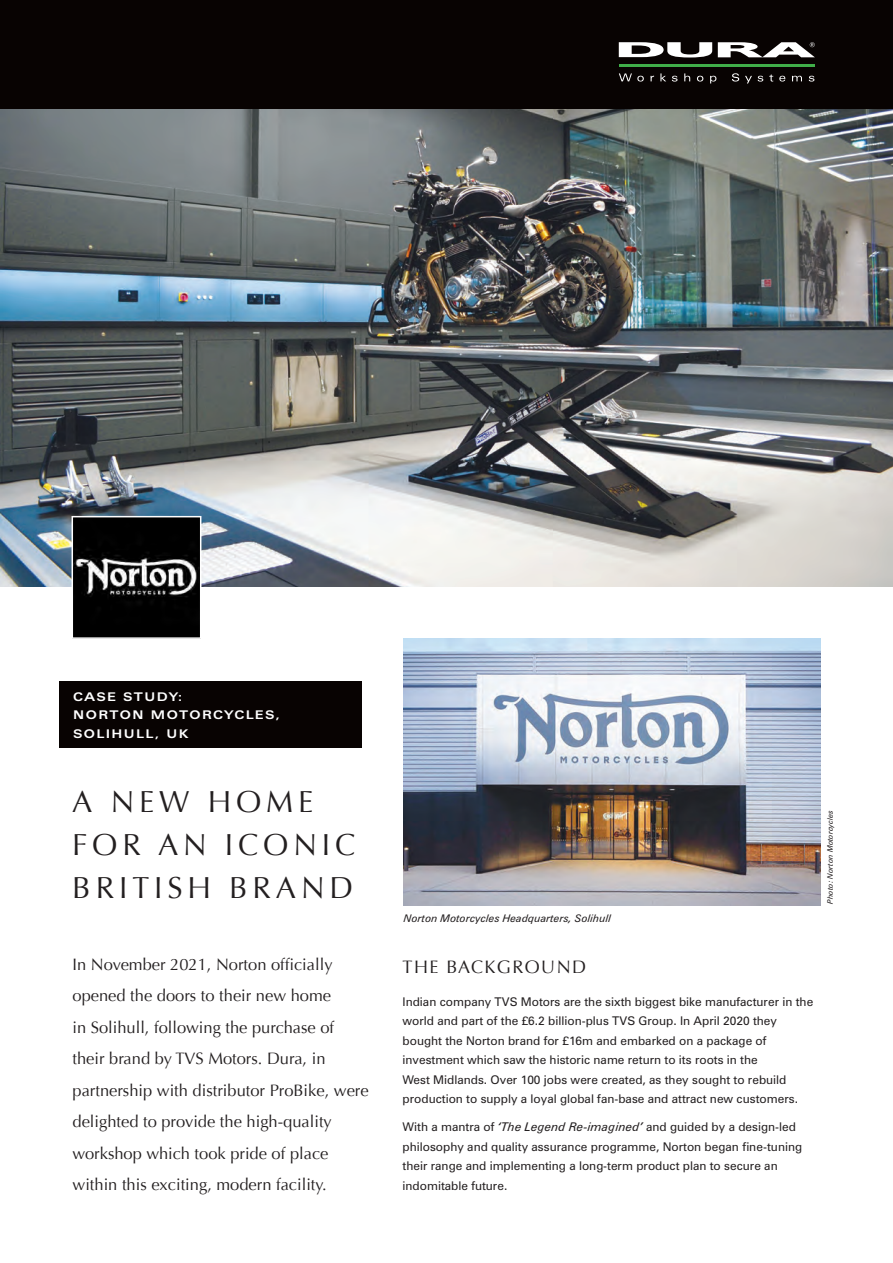
<style>
.page{position:relative;width:893px;height:1263px;background:#fff}
.page>*{position:absolute;margin:0;border:0;box-sizing:border-box;transform-origin:0 0}
.t1{font:30.3px/42.9px "Optima";letter-spacing:.16em;color:#231f20}
.t2{font:18px "Optima";letter-spacing:.08em;color:#231f20}
.t3{font:16.5px/31.5px "Optima";color:#231f20}
.t4{font:12px/19.5px "Zurich BT";color:#231f20}
.t5{font:700 expanded 12px/18.5px "Zurich BT";letter-spacing:.12em;color:#fff}
.t6{font:italic 10.5px "Zurich BT";color:#231f20}
.t7{font:italic 7.5px "Zurich BT";color:#231f20}
.s1{font-style:italic}
</style>
<div class="page">
<img style="left:0;top:108px;width:893px;height:479px">
<div style="left:59px;top:681px;width:302px;height:67px;background:#080302"></div>
<img style="left:403px;top:638px;width:418px;height:267px">
<div style="left:0;top:0;width:893px;height:108px;background:#080302"></div>
<img style="left:75px;top:519px;width:123px;height:117px">
<div style="left:72px;top:516px;width:129px;height:123px;border:2px solid #fff"></div>
<svg style="left:619px;top:73px;width:25px;height:9px"></svg>
<svg style="left:650px;top:76px;width:4px;height:5px"></svg>
<svg style="left:660px;top:73px;width:6px;height:8px"></svg>
<svg style="left:672px;top:76px;width:5px;height:6px"></svg>
<svg style="left:684px;top:73px;width:6px;height:8px"></svg>
<svg style="left:697px;top:76px;width:6px;height:6px"></svg>
<svg style="left:710px;top:76px;width:6px;height:7px"></svg>
<svg style="left:732px;top:73px;width:7px;height:9px"></svg>
<svg style="left:745px;top:76px;width:7px;height:7px"></svg>
<svg style="left:758px;top:76px;width:5px;height:6px"></svg>
<svg style="left:769px;top:74px;width:4px;height:8px"></svg>
<svg style="left:779px;top:76px;width:6px;height:6px"></svg>
<svg style="left:792px;top:76px;width:10px;height:5px"></svg>
<svg style="left:809px;top:76px;width:5px;height:6px"></svg>
<svg style="left:619px;top:42px;width:93px;height:15px"></svg>
<hr style="left:619px;top:65px;width:196px;height:2px;background:#40ae49">
<svg style="left:718px;top:42px;width:97px;height:15px"></svg>
<p class="t5" style="left:73px;top:687px;width:208px">CASE STUDY:<br>NORTON MOTORCYCLES,<br>SOLIHULL, UK</p>
<h1 class="t1" style="left:72px;top:781px;width:285px">A NEW HOME<br>FOR AN ICONIC<br>BRITISH BRAND</h1>
<p class="t3" style="left:72px;top:949px;width:298px">In November 2021, Norton officially opened the doors to their new home<br>in Solihull, following the purchase of their brand by TVS Motors. Dura, in partnership with distributor ProBike, were delighted to provide the high-quality workshop which took pride of place within this exciting, modern facility.</p>
<p class="t6" style="left:404px;top:912px;width:209px">Norton Motorcycles Headquarters, Solihull</p>
<h2 class="t2" style="left:403px;top:957px;width:185px">THE BACKGROUND</h2>
<p class="t4" style="left:403px;top:991px;width:412px">Indian company TVS Motors are the sixth biggest bike manufacturer in the world and part of the £6.2 billion-plus TVS Group. In April 2020 they bought the Norton brand for £16m and embarked on a package of investment which saw the historic name return to its roots in the<br>West Midlands. Over 100 jobs were created, as they sought to rebuild production to supply a loyal global fan-base and attract new customers.</p>
<p class="t4" style="left:403px;top:1117px;width:401px">With a mantra of <span class="s1">‘The Legend Re-imagined’</span> and guided by a design-led philosophy and quality assurance programme, Norton began fine-tuning their range and implementing a long-term product plan to secure an indomitable future.</p>
<p class="t7" style="left:826px;top:904px;width:95px;rotate:-90deg">Photo: Norton Motorcycles</p>
</div>
